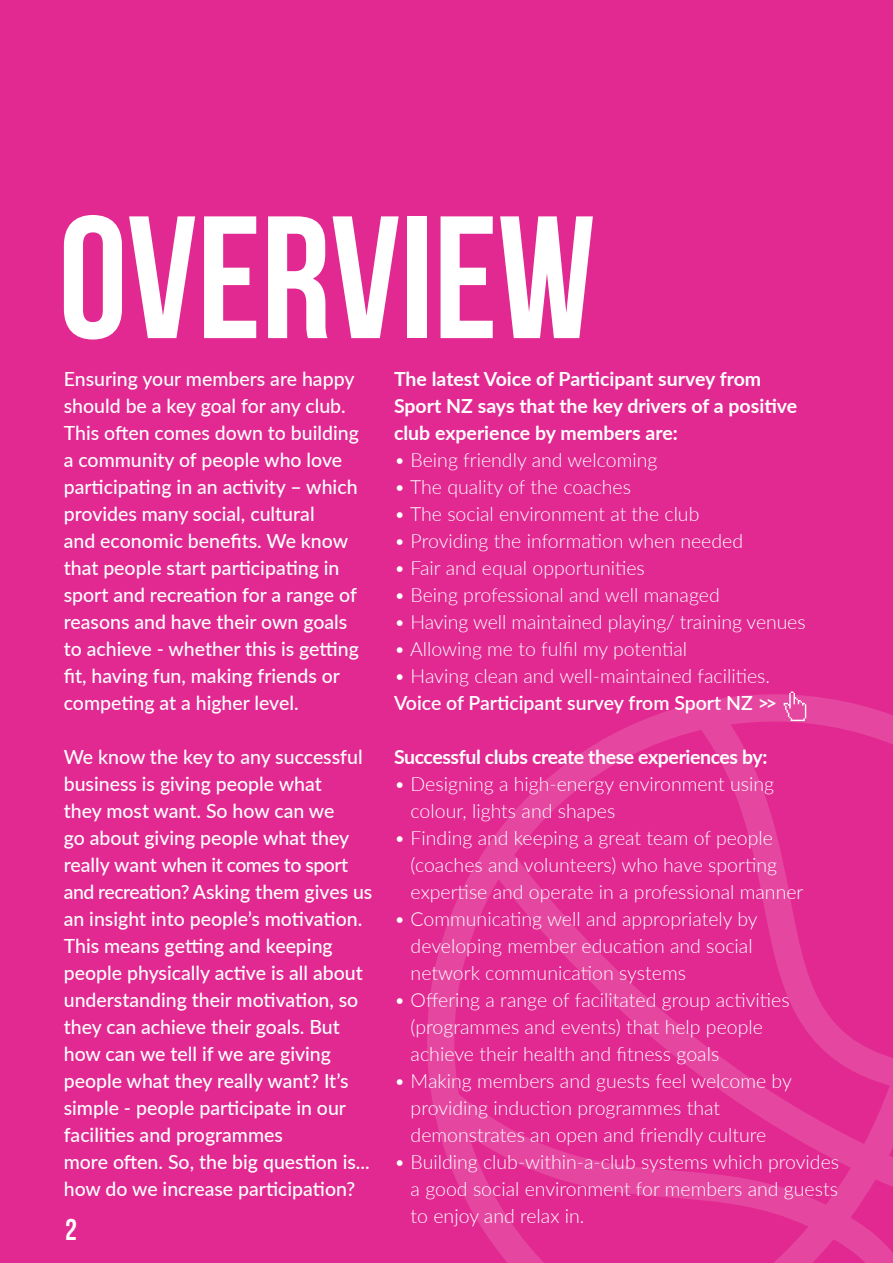
<style>
.page{position:relative;width:893px;height:1263px;background:#e12991}
.page>*{position:absolute;margin:0;border:0;box-sizing:border-box;transform-origin:0 0}
.t1{font:173.85px "Bebas Neue";color:#fff}
.t2{font:30px "Bebas Neue";color:#fff}
.t3{font:300 19.5px/27px "Lato";color:#fff}
.t4{font:500 19.5px/27px "Lato";color:#fff}
.t5{font:700 19.5px/27px "Lato";letter-spacing:-.005em;color:#fff}
.t6{font:600 19.5px "Lato";color:#fff}
</style>
<div class="page">
<svg style="left:427px;top:694px;width:466px;height:569px"></svg>
<svg style="left:784px;top:691px;width:22px;height:30px"></svg>
<h1 class="t1" style="left:58px;top:183px;width:538px">OVERVIEW</h1>
<p class="t4" style="left:64px;top:364px;width:297px">Ensuring your members are happy should be a key goal for any club.<br>This often comes down to building a community of people who love participating in an activity – which provides many social, cultural<br>and economic benefits. We know that people start participating in sport and recreation for a range of reasons and have their own goals to achieve - whether this is getting fit, having fun, making friends or competing at a higher level.</p>
<p class="t4" style="left:64px;top:743px;width:310px">We know the key to any successful business is giving people what<br>they most want. So how can we<br>go about giving people what they really want when it comes to sport and recreation? Asking them gives us an insight into people’s motivation.<br>This means getting and keeping people physically active is all about understanding their motivation, so they can achieve their goals. But how can we tell if we are giving people what they really want? It’s simple - people participate in our facilities and programmes<br>more often. So, the big question is... how do we increase participation?</p>
<h2 class="t2" style="left:65px;top:1214px;width:13px">2</h2>
<p class="t5" style="left:394px;top:364px;width:405px">The latest Voice of Participant survey from<br>Sport NZ says that the key drivers of a positive club experience by members are:</p>
<p class="t3" style="left:394px;top:446px;width:265px">• Being friendly and welcoming</p>
<p class="t3" style="left:394px;top:473px;width:238px">• The quality of the coaches</p>
<p class="t3" style="left:394px;top:500px;width:307px">• The social environment at the club</p>
<p class="t3" style="left:394px;top:527px;width:351px">• Providing the information when needed</p>
<p class="t3" style="left:394px;top:554px;width:252px">• Fair and equal opportunities</p>
<p class="t3" style="left:394px;top:581px;width:327px">• Being professional and well managed</p>
<p class="t3" style="left:394px;top:608px;width:413px">• Having well maintained playing/ training venues</p>
<p class="t3" style="left:394px;top:635px;width:295px">• Allowing me to fulfil my potential</p>
<p class="t3" style="left:394px;top:662px;width:378px">• Having clean and well-maintained facilities.</p>
<p class="t6" style="left:394px;top:689px;width:384px">Voice of Participant survey from Sport NZ &gt;&gt;</p>
<p class="t5" style="left:394px;top:742px;width:375px">Successful clubs create these experiences by:</p>
<p class="t3" style="left:411px;top:770px;width:365px;text-indent:-17px">• Designing a high-energy environment using colour, lights and shapes</p>
<p class="t3" style="left:411px;top:824px;width:394px;text-indent:-17px">• Finding and keeping a great team of people (coaches and volunteers) who have sporting expertise and operate in a professional manner</p>
<p class="t3" style="left:411px;top:905px;width:349px;text-indent:-17px">• Communicating well and appropriately by developing member education and social network communication systems</p>
<p class="t3" style="left:411px;top:986px;width:380px;text-indent:-17px">• Offering a range of facilitated group activities (programmes and events) that help people achieve their health and fitness goals</p>
<p class="t3" style="left:411px;top:1067px;width:383px;text-indent:-17px">• Making members and guests feel welcome by providing induction programmes that demonstrates an open and friendly culture</p>
<p class="t3" style="left:411px;top:1148px;width:430px;text-align:justify;text-indent:-17px">• Building club-within-a-club systems which provides a good social environment for members and guests to enjoy and relax in.</p>
</div>
